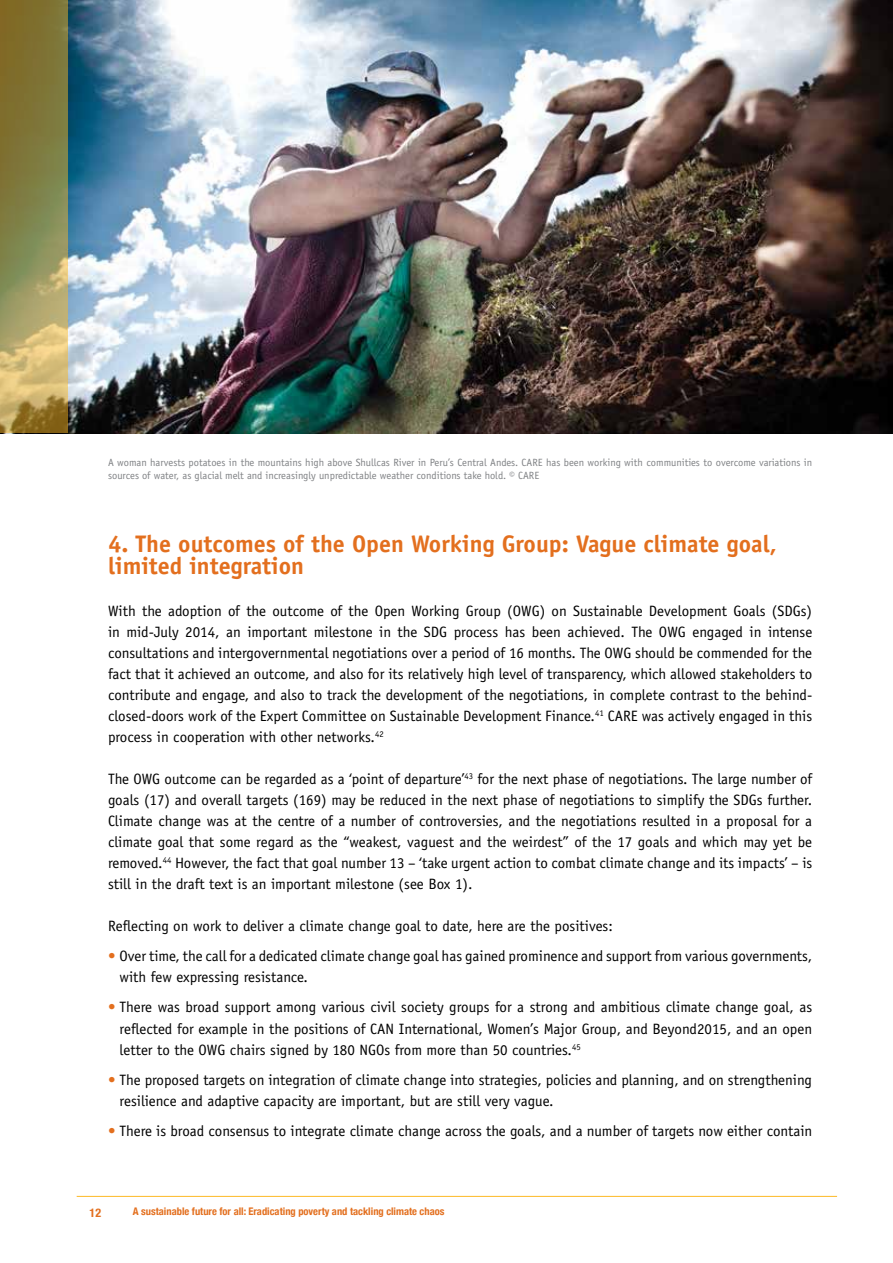
<style>
.page{position:relative;width:893px;height:1263px;background:#fff}
.page>*{position:absolute;margin:0;border:0;box-sizing:border-box;transform-origin:0 0}
.t1{font:700 24px/22.5px "Officina Sans Std";color:#e36f1e}
.t2{font:15px/21px "Officina Sans Std";color:#000;text-align:justify}
.t3{font:700 condensed 12px "Helvetica Neue";color:#e36f1e}
.t4{font:10.5px/13.5px "Officina Sans Std";color:#808285}
.t5{font:700 condensed 10.5px "Helvetica Neue";color:#e36f1e}
.s1{color:#e36f1e}
</style>
<div class="page">
<hr style="left:77px;top:1196px;width:760px;height:1px;background:#fdb924">
<img style="left:68px;top:0;width:825px;height:433px">
<svg style="left:0;top:0;width:68px;height:433px;background:#968b4e"></svg>
<p class="t4" style="left:108px;top:455px;width:706px">A woman harvests potatoes in the mountains high above Shullcas River in Peru’s Central Andes. CARE has been working with communities to overcome variations in sources of water, as glacial melt and increasingly unpredictable weather conditions take hold. © CARE</p>
<h1 class="t1" style="left:108px;top:532px;width:670px">4. The outcomes of the Open Working Group: Vague climate goal, limited integration</h1>
<p class="t2" style="left:108px;top:601px;width:706px">With the adoption of the outcome of the Open Working Group (OWG) on Sustainable Development Goals (SDGs) in mid-July 2014, an important milestone in the SDG process has been achieved. The OWG engaged in intense consultations and intergovernmental negotiations over a period of 16 months. The OWG should be commended for the fact that it achieved an outcome, and also for its relatively high level of transparency, which allowed stakeholders to contribute and engage, and also to track the development of the negotiations, in complete contrast to the behind&shy;closed-doors work of the Expert Committee on Sustainable Development Finance.<sup>41</sup> CARE was actively engaged in this process in cooperation with other networks.<sup>42</sup></p>
<p class="t2" style="left:108px;top:769px;width:706px">The OWG outcome can be regarded as a ‘point of departure’<sup>43</sup> for the next phase of negotiations. The large number of goals (17) and overall targets (169) may be reduced in the next phase of negotiations to simplify the SDGs further.<br>Climate change was at the centre of a number of controversies, and the negotiations resulted in a proposal for a climate goal that some regard as the “weakest, vaguest and the weirdest” of the 17 goals and which may yet be removed.<sup>44</sup> However, the fact that goal number 13 – ‘take urgent action to combat climate change and its impacts’ – is still in the draft text is an important milestone (see Box 1).</p>
<p class="t2" style="left:108px;top:916px;width:506px">Reflecting on work to deliver a climate change goal to date, here are the positives:</p>
<p class="t2" style="left:120px;top:946px;width:694px;text-indent:-12px"><span class="s1">•</span> Over time, the call for a dedicated climate change goal has gained prominence and support from various governments, with few expressing resistance.</p>
<p class="t2" style="left:120px;top:997px;width:694px;text-indent:-12px"><span class="s1">•</span> There was broad support among various civil society groups for a strong and ambitious climate change goal, as reflected for example in the positions of CAN International, Women’s Major Group, and Beyond2015, and an open letter to the OWG chairs signed by 180 NGOs from more than 50 countries.<sup>45</sup></p>
<p class="t2" style="left:120px;top:1069px;width:694px;text-indent:-12px"><span class="s1">•</span> The proposed targets on integration of climate change into strategies, policies and planning, and on strengthening resilience and adaptive capacity are important, but are still very vague.</p>
<p class="t2" style="left:108px;top:1120px;width:706px"><span class="s1">•</span> There is broad consensus to integrate climate change across the goals, and a number of targets now either contain</p>
<p class="t3" style="left:90px;top:1202px;width:13px">12</p>
<p class="t5" style="left:133px;top:1203px;width:313px">A sustainable future for all: Eradicating poverty and tackling climate chaos</p>
</div>
